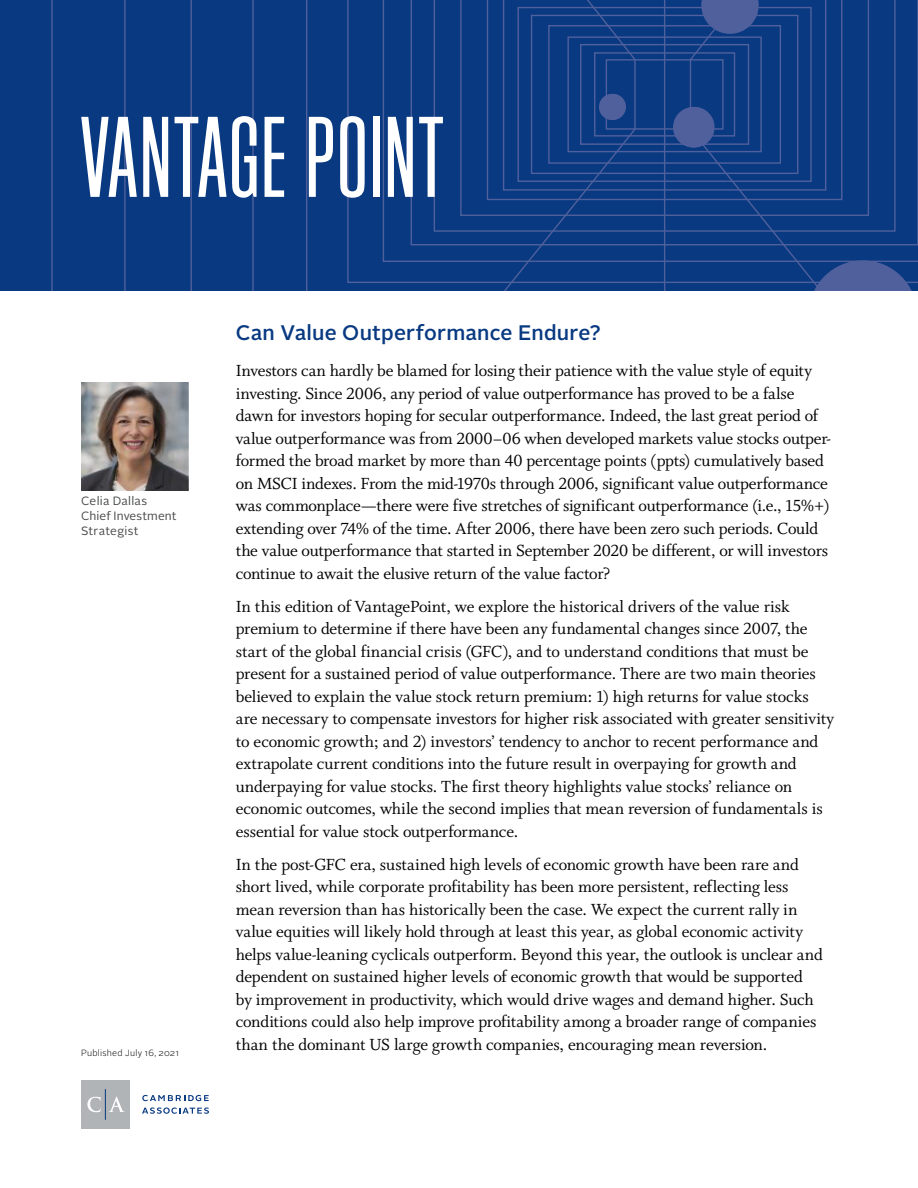
<style>
.page{position:relative;width:918px;height:1188px;background:#fff}
.page>*{position:absolute;margin:0;border:0;box-sizing:border-box;transform-origin:0 0}
.t1{font:120px "Block Gothic RR Light Extra Cond";letter-spacing:.005em;color:#fff}
.t2{font:500 21px "Alright Sans";letter-spacing:.01em;color:#083981}
.t3{font:18px/22.5px "Whitman";letter-spacing:-.01em;color:#000}
.t4{font:12px/15px "Alright Sans";letter-spacing:.015em;color:#4a4b4c}
.t5{font:300 9px "Alright Sans";letter-spacing:.025em;color:#000}
</style>
<div class="page">
<svg style="left:0;top:0;width:918px;height:291px"></svg>
<svg style="left:701px;top:0;width:58px;height:34px"></svg>
<svg style="left:599px;top:94px;width:26px;height:26px"></svg>
<div style="left:673px;top:107px;width:41px;height:41px;background:#50609c;border-radius:50%"></div>
<svg style="left:808px;top:260px;width:109px;height:31px"></svg>
<div style="left:600px;top:94px;width:26px;height:26px;background:#50609c;border-radius:50%"></div>
<div style="left:674px;top:107px;width:41px;height:40px;background:#50609c;border-radius:50%"></div>
<div style="left:81px;top:1080px;width:49px;height:49px;background:#b1b4b6"></div>
<svg style="left:87px;top:1097px;width:14px;height:15px"></svg>
<svg style="left:109px;top:1097px;width:16px;height:15px"></svg>
<svg style="left:142px;top:1095px;width:67px;height:6px"></svg>
<svg style="left:142px;top:1107px;width:67px;height:7px"></svg>
<hr style="left:105px;top:1089px;width:1px;height:31px;background:#083981">
<img style="left:81px;top:383px;width:108px;height:108px">
<h1 class="t1" style="left:81px;top:96px;width:364px">VANTAGE POINT</h1>
<p class="t4" style="left:81px;top:493px;width:97px">Celia Dallas<br>Chief Investment<br>Strategist</p>
<p class="t5" style="left:81px;top:1047px;width:100px">Published July 16, 2021</p>
<p class="t2" style="left:236px;top:319px;width:367px">Can Value Outperformance Endure?</p>
<p class="t3" style="left:236px;top:360px;width:597px">Investors can hardly be blamed for losing their patience with the value style of equity investing. Since 2006, any period of value outperformance has proved to be a false dawn for investors hoping for secular outperformance. Indeed, the last great period of value outperformance was from 2000–06 when developed markets value stocks outper&shy;formed the broad market by more than 40 percentage points (ppts) cumulatively based on MSCI indexes. From the mid-1970s through 2006, significant value outperformance was commonplace—there were five stretches of significant outperformance (i.e., 15%+) extending over 74% of the time. After 2006, there have been zero such periods. Could the value outperformance that started in September 2020 be different, or will investors continue to await the elusive return of the value factor?</p>
<p class="t3" style="left:236px;top:596px;width:600px">In this edition of VantagePoint, we explore the historical drivers of the value risk premium to determine if there have been any fundamental changes since 2007, the start of the global financial crisis (GFC), and to understand conditions that must be present for a sustained period of value outperformance. There are two main theories believed to explain the value stock return premium: 1) high returns for value stocks are necessary to compensate investors for higher risk associated with greater sensitivity to economic growth; and 2) investors’ tendency to anchor to recent performance and extrapolate current conditions into the future result in overpaying for growth and underpaying for value stocks. The first theory highlights value stocks’ reliance on economic outcomes, while the second implies that mean reversion of fundamentals is essential for value stock outperformance.</p>
<p class="t3" style="left:236px;top:854px;width:589px">In the post-GFC era, sustained high levels of economic growth have been rare and short lived, while corporate profitability has been more persistent, reflecting less mean reversion than has historically been the case. We expect the current rally in value equities will likely hold through at least this year, as global economic activity helps value-leaning cyclicals outperform. Beyond this year, the outlook is unclear and dependent on sustained higher levels of economic growth that would be supported by improvement in productivity, which would drive wages and demand higher. Such conditions could also help improve profitability among a broader range of companies than the dominant US large growth companies, encouraging mean reversion.</p>
</div>
